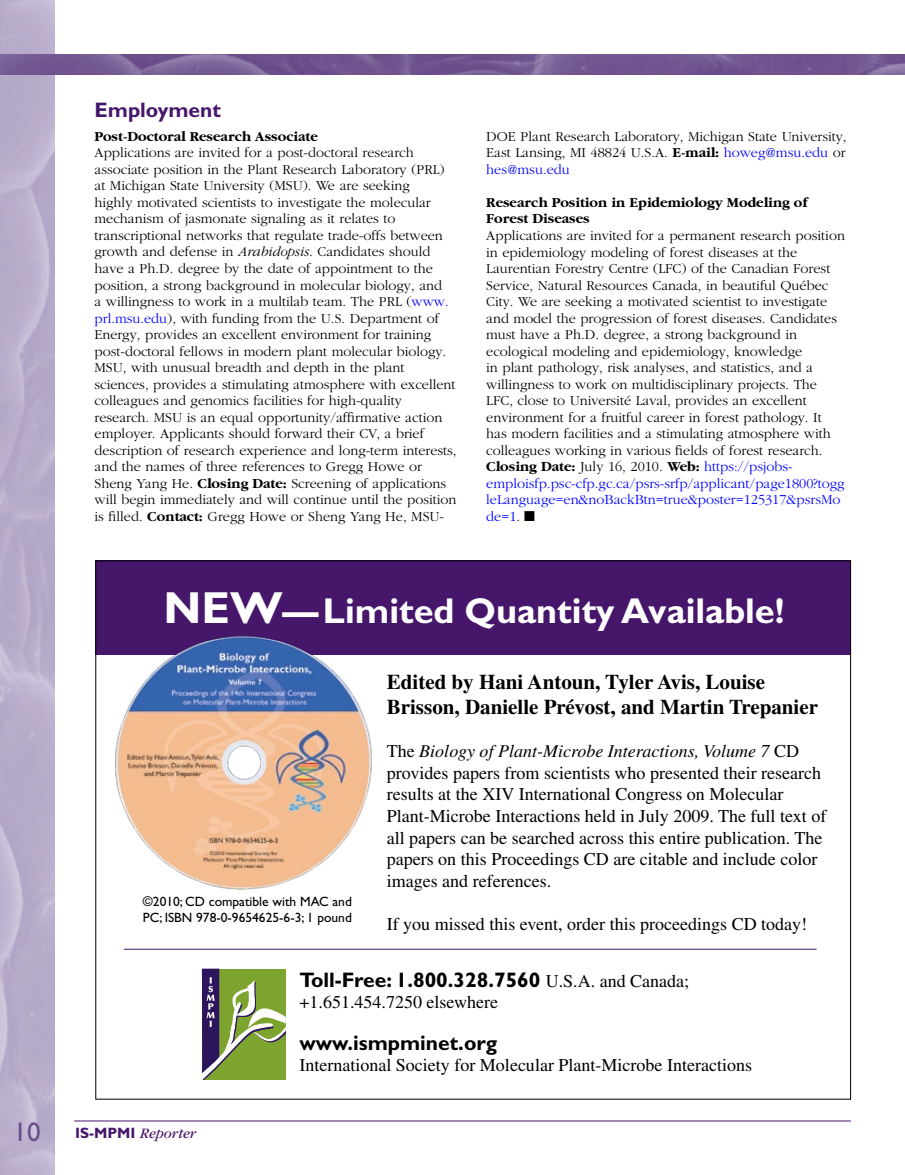
<style>
.page{position:relative;width:905px;height:1175px;background:#fff}
.page>*{position:absolute;margin:0;border:0;box-sizing:border-box;transform-origin:0 0}
.t1{font:700 36px "Gill Sans";color:#fff}
.t2{font:27px "Gill Sans";color:#6b4f8b}
.t3{font:700 21px/25.2px "Times";color:#000}
.t4{font:700 21px "Gill Sans";color:#000}
.t5{font:700 21px "Gill Sans";color:#46166b}
.t6{font:18px/21.6px "Times";color:#000}
.t7{font:italic 15px "Garamond";color:#46166b}
.t8{font:300 14.25px/16.5px "Garamond";color:#000}
.t9{font:700 14.25px/16.5px "Garamond";color:#000}
.t10{font:13.5px/16.2px "Gill Sans";color:#000}
.s1{font-style:italic}
.s2{color:#00f}
.s3{font-weight:700}
.s4{font-size:45px}
.s5{font-family:"Gill Sans";font-weight:700;font-style:normal}
.s6{font-family:"Times";font-weight:400;font-size:18px}
</style>
<div class="page">
<img style="left:0;top:0;width:54px;height:1174px">
<img style="left:0;top:54px;width:904px;height:20px">
<hr style="left:74px;top:1120px;width:776px;height:1px;background:#46166b">
<div style="left:96px;top:560px;width:754px;height:95px;background:#46166b"></div>
<img style="left:115px;top:635px;width:257px;height:255px">
<hr style="left:124px;top:948px;width:692px;height:1px;background:#46166b">
<svg style="left:201px;top:968px;width:85px;height:111px;background:#82975a"></svg>
<h3 class="t5" style="left:94px;top:97px;width:128px">Employment</h3>
<p class="t9" style="left:94px;top:128px;width:225px">Post-Doctoral Research Associate</p>
<p class="t8" style="left:94px;top:145px;width:363px">Applications are invited for a post-doctoral research associate position in the Plant Research Laboratory (PRL) at Michigan State University (MSU). We are seeking<br>highly motivated scientists to investigate the molecular mechanism of jasmonate signaling as it relates to transcriptional networks that regulate trade-offs between growth and defense in <span class="s1">Arabidopsis</span>. Candidates should have a Ph.D. degree by the date of appointment to the position, a strong background in molecular biology, and<br>a willingness to work in a multilab team. The PRL (<span class="s2">www. prl.msu.edu</span>), with funding from the U.S. Department of Energy, provides an excellent environment for training post-doctoral fellows in modern plant molecular biology.<br>MSU, with unusual breadth and depth in the plant sciences, provides a stimulating atmosphere with excellent colleagues and genomics facilities for high-quality research. MSU is an equal opportunity/affirmative action employer. Applicants should forward their CV, a brief description of research experience and long-term interests, and the names of three references to Gregg Howe or Sheng Yang He. <span class="s3">Closing Date:</span> Screening of applications will begin immediately and will continue until the position is filled. <span class="s3">Contact:</span> Gregg Howe or Sheng Yang He, MSU-</p>
<p class="t8" style="left:486px;top:128px;width:362px;text-align:justify">DOE Plant Research Laboratory, Michigan State University, East Lansing, MI 48824 U.S.A. <span class="s3">E-mail:</span> <span class="s2">howeg@msu.edu</span> or <span class="s2">hes@msu.edu</span></p>
<p class="t9" style="left:486px;top:194px;width:323px">Research Position in Epidemiology Modeling of<br>Forest Diseases</p>
<p class="t8" style="left:486px;top:227px;width:360px">Applications are invited for a permanent research position in epidemiology modeling of forest diseases at the Laurentian Forestry Centre (LFC) of the Canadian Forest Service, Natural Resources Canada, in beautiful Québec City. We are seeking a motivated scientist to investigate and model the progression of forest diseases. Candidates must have a Ph.D. degree, a strong background in ecological modeling and epidemiology, knowledge<br>in plant pathology, risk analyses, and statistics, and a willingness to work on multidisciplinary projects. The LFC, close to Université Laval, provides an excellent environment for a fruitful career in forest pathology. It has modern facilities and a stimulating atmosphere with colleagues working in various fields of forest research.<br><span class="s3">Closing Date:</span> July 16, 2010. <span class="s3">Web:</span> <span class="s2">https://psjobs&shy;emploisfp.psc-cfp.gc.ca/psrs-srfp/applicant/page1800?togg leLanguage=en&amp;noBackBtn=true&amp;poster=125317&amp;psrsMo de=1</span>. ■</p>
<h1 class="t1" style="left:163px;top:589px;width:622px"><span class="s4">NEW</span>—Limited Quantity Available!</h1>
<p class="t10" style="left:143px;top:893px;width:210px">©2010; CD compatible with MAC and<br>PC; ISBN 978-0-9654625-6-3; 1 pound</p>
<h3 class="t3" style="left:387px;top:668px;width:433px">Edited by Hani Antoun, Tyler Avis, Louise<br>Brisson, Danielle Prévost, and Martin Trepanier</h3>
<p class="t6" style="left:387px;top:740px;width:441px">The <span class="s1">Biology of Plant-Microbe Interactions, Volume 7</span> CD provides papers from scientists who presented their research results at the XIV International Congress on Molecular Plant-Microbe Interactions held in July 2009. The full text of all papers can be searched across this entire publication. The papers on this Proceedings CD are citable and include color images and references.</p>
<p class="t6" style="left:387px;top:913px;width:422px">If you missed this event, order this proceedings CD today!</p>
<h2 class="t2" style="left:14px;top:1116px;width:28px">10</h2>
<p class="t7" style="left:75px;top:1125px;width:123px"><span class="s5">IS-MPMI</span> Reporter</p>
<h3 class="t4" style="left:299px;top:967px;width:391px">Toll-Free: 1.800.328.7560 <span class="s6">U.S.A. and Canada;</span></h3>
<p class="t6" style="left:299px;top:991px;width:200px">+1.651.454.7250 elsewhere</p>
<h3 class="t4" style="left:299px;top:1030px;width:199px">www.ismpminet.org</h3>
<p class="t6" style="left:299px;top:1054px;width:454px">International Society for Molecular Plant-Microbe Interactions</p>
</div>
